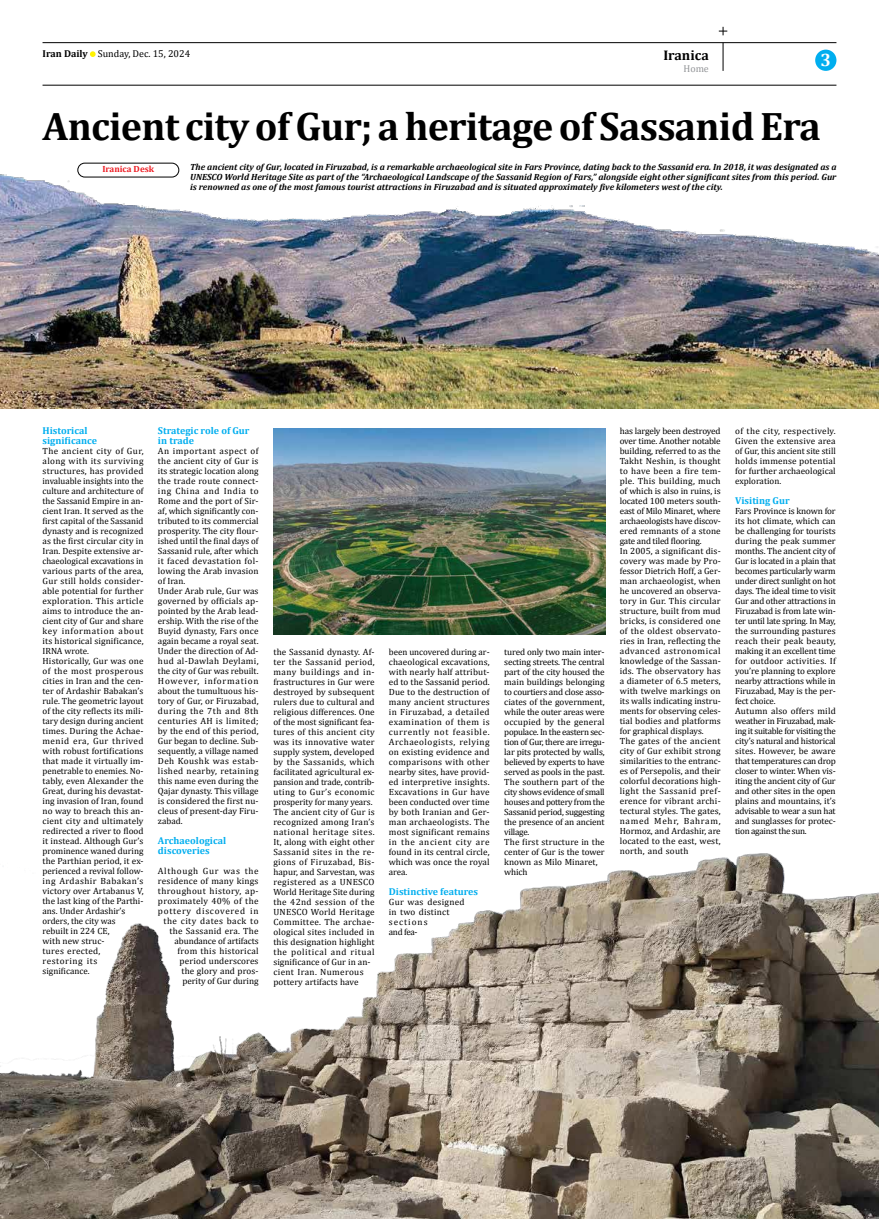
<style>
.page{position:relative;width:879px;height:1219px;background:#fff}
.page>*{position:absolute;margin:0;border:0;box-sizing:border-box;transform-origin:0 0}
.t1{font:700 40px "Cambria";letter-spacing:-.02em;color:#000}
.t2{font:700 18px "Cambria";color:#fff}
.t3{font:700 14px "Cambria";color:#000}
.t4{font:700 10px/10px "Cambria";color:#00aeef}
.t5{font:10px "Cambria";color:#000}
.t6{font:10px "Cambria";color:#939598}
.t7{font:9px/10px "Cambria";color:#000}
.t8{font:9px/10px "Cambria";letter-spacing:-.02em;color:#000}
.t9{font:italic 700 9px/10px "Cambria";color:#000;text-align:justify}
.t10{font:9px/10px "Cambria";letter-spacing:.025em;color:#000;text-align:right}
.t11{font:9px/10px "Cambria";letter-spacing:.03em;color:#000}
.t12{font:700 9px "Cambria";color:#ed1d24}
.s1{font-weight:700}
</style>
<div class="page">
<img style="left:0;top:853px;width:879px;height:366px">
<img style="left:0;top:26px;width:879px;height:382px">
<img style="left:273px;top:429px;width:332px;height:205px">
<svg style="left:719px;top:27px;width:8px;height:8px"></svg>
<p class="t5" style="left:43px;top:50px;width:149px"><span class="s1">Iran Daily</span> Sunday, Dec. 15, 2024</p>
<h3 class="t3" style="left:663px;top:50px;width:47px">Iranica</h3>
<p class="t6" style="left:683px;top:65px;width:27px">Home</p>
<h2 class="t2" style="left:820px;top:54px;width:12px">3</h2>
<h1 class="t1" style="left:43px;top:98px;width:779px">Ancient city of Gur; a heritage of Sassanid Era</h1>
<p class="t12" style="left:102px;top:163px;width:53px">Iranica Desk</p>
<p class="t9" style="left:190px;top:163px;width:648px">The ancient city of Gur, located in Firuzabad, is a remarkable archaeological site in Fars Province, dating back to the Sassanid era. In 2018, it was designated as a UNESCO World Heritage Site as part of the “Archaeological Landscape of the Sassanid Region of Fars,” alongside eight other significant sites from this period. Gur is renowned as one of the most famous tourist attractions in Firuzabad and is situated approximately five kilometers west of the city.</p>
<p class="t4" style="left:43px;top:427px;width:56px">Historical significance</p>
<p class="t7" style="left:43px;top:447px;width:103px">The ancient city of Gur, along with its surviving structures, has provided invaluable insights into the culture and architecture of the Sassanid Empire in an&shy;cient Iran. It served as the first capital of the Sassanid dynasty and is recognized as the first circular city in<br>Iran. Despite extensive ar&shy;chaeological excavations in various parts of the area,<br>Gur still holds consider&shy;able potential for further exploration. This article aims to introduce the an&shy;cient city of Gur and share key information about its historical significance,<br>IRNA wrote.<br>Historically, Gur was one of the most prosperous cities in Iran and the cen&shy;ter of Ardashir Babakan’s rule. The geometric layout of the city reflects its mili&shy;tary design during ancient times. During the Achae&shy;menid era, Gur thrived with robust fortifications that made it virtually im&shy;penetrable to enemies. No&shy;tably, even Alexander the<br>Great, during his devastat&shy;ing invasion of Iran, found no way to breach this an&shy;cient city and ultimately redirected a river to flood it instead. Although Gur’s prominence waned during the Parthian period, it ex&shy;perienced a revival follow&shy;ing Ardashir Babakan’s victory over Artabanus V, the last king of the Parthi&shy;ans. Under Ardashir’s orders, the city was rebuilt in 224 CE,<br>with new struc-<br>tures erected,<br>restoring its significance.</p>
<p class="t4" style="left:158px;top:426px;width:93px">Strategic role of Gur in trade</p>
<p class="t7" style="left:158px;top:447px;width:102px">An important aspect of the ancient city of Gur is its strategic location along the trade route connect&shy;ing China and India to<br>Rome and the port of Sir&shy;af, which significantly con&shy;tributed to its commercial prosperity. The city flour&shy;ished until the final days of<br>Sassanid rule, after which it faced devastation fol&shy;lowing the Arab invasion of Iran.<br>Under Arab rule, Gur was governed by officials ap&shy;pointed by the Arab lead&shy;ership. With the rise of the<br>Buyid dynasty, Fars once again became a royal seat.<br>Under the direction of Ad&shy;hud al-Dawlah Deylami, the city of Gur was rebuilt.<br>However, information about the tumultuous his&shy;tory of Gur, or Firuzabad, during the 7th and 8th centuries AH is limited; by the end of this period,<br>Gur began to decline. Sub&shy;sequently, a village named<br>Deh Koushk was estab&shy;lished nearby, retaining this name even during the<br>Qajar dynasty. This village is considered the first nu&shy;cleus of present-day Firu&shy;zabad.</p>
<p class="t4" style="left:158px;top:836px;width:70px">Archaeological discoveries</p>
<p class="t10" style="left:158px;top:867px;width:102px">Although Gur was the residence of many kings throughout history, ap&shy;proximately 40% of the pottery discovered in the city dates back to the Sassanid era. The abundance of artifacts from this historical period underscores<br>the glory and pros&shy;perity of Gur during</p>
<p class="t7" style="left:273px;top:648px;width:103px">the Sassanid dynasty. Af&shy;ter the Sassanid period, many buildings and in&shy;frastructures in Gur were destroyed by subsequent rulers due to cultural and religious differences. One of the most significant fea&shy;tures of this ancient city was its innovative water supply system, developed by the Sassanids, which facilitated agricultural ex&shy;pansion and trade, contrib&shy;uting to Gur’s economic prosperity for many years.<br>The ancient city of Gur is recognized among Iran’s national heritage sites.<br>It, along with eight other<br>Sassanid sites in the re&shy;gions of Firuzabad, Bis&shy;hapur, and Sarvestan, was registered as a UNESCO<br>World Heritage Site during the 42nd session of the<br>UNESCO World Heritage<br>Committee. The archae&shy;ological sites included in this designation highlight the political and ritual significance of Gur in an&shy;cient Iran. Numerous pottery artifacts have</p>
<p class="t7" style="left:389px;top:648px;width:102px;text-align:justify">been uncovered during ar&shy;chaeological excavations, with nearly half attribut&shy;ed to the Sassanid period.<br>Due to the destruction of many ancient structures in Firuzabad, a detailed examination of them is currently not feasible.<br>Archaeologists, relying on existing evidence and comparisons with other nearby sites, have provid&shy;ed interpretive insights.<br>Excavations in Gur have been conducted over time by both Iranian and Ger&shy;man archaeologists. The most significant remains in the ancient city are found in its central circle, which was once the royal area.</p>
<p class="t4" style="left:389px;top:886px;width:91px">Distinctive features</p>
<p class="t11" style="left:389px;top:898px;width:77px">Gur was designed in two distinct sections<br>and fea-</p>
<p class="t8" style="left:504px;top:648px;width:102px">tured only two main inter&shy;secting streets. The central part of the city housed the main buildings belonging to courtiers and close asso&shy;ciates of the government, while the outer areas were occupied by the general populace. In the eastern sec&shy;tion of Gur, there are irregu&shy;lar pits protected by walls, believed by experts to have served as pools in the past.<br>The southern part of the city shows evidence of small houses and pottery from the<br>Sassanid period, suggesting the presence of an ancient village.<br>The first structure in the center of Gur is the tower known as Milo Minaret, which</p>
<p class="t7" style="left:620px;top:426px;width:102px">has largely been destroyed over time. Another notable building, referred to as the<br>Takht Neshin, is thought to have been a fire tem&shy;ple. This building, much of which is also in ruins, is located 100 meters south&shy;east of Milo Minaret, where archaeologists have discov&shy;ered remnants of a stone gate and tiled flooring.<br>In 2005, a significant dis&shy;covery was made by Pro&shy;fessor Dietrich Hoff, a Ger&shy;man archaeologist, when he uncovered an observa&shy;tory in Gur. This circular structure, built from mud bricks, is considered one of the oldest observato&shy;ries in Iran, reflecting the advanced astronomical knowledge of the Sassan&shy;ids. The observatory has a diameter of 6.5 meters, with twelve markings on its walls indicating instru&shy;ments for observing celes&shy;tial bodies and platforms for graphical displays.<br>The gates of the ancient city of Gur exhibit strong similarities to the entranc&shy;es of Persepolis, and their colorful decorations high&shy;light the Sassanid pref&shy;erence for vibrant archi&shy;tectural styles. The gates, named Mehr, Bahram,<br>Hormoz, and Ardashir, are located to the east, west, north, and south</p>
<p class="t7" style="left:735px;top:426px;width:102px;text-align:justify">of the city, respectively.<br>Given the extensive area of Gur, this ancient site still holds immense potential for further archaeological exploration.</p>
<p class="t4" style="left:735px;top:495px;width:56px">Visiting Gur</p>
<p class="t8" style="left:735px;top:506px;width:102px">Fars Province is known for its hot climate, which can be challenging for tourists during the peak summer months. The ancient city of<br>Gur is located in a plain that becomes particularly warm under direct sunlight on hot days. The ideal time to visit<br>Gur and other attractions in<br>Firuzabad is from late win&shy;ter until late spring. In May, the surrounding pastures reach their peak beauty, making it an excellent time for outdoor activities. If you’re planning to explore nearby attractions while in<br>Firuzabad, May is the per&shy;fect choice.<br>Autumn also offers mild weather in Firuzabad, mak&shy;ing it suitable for visiting the city’s natural and historical sites. However, be aware that temperatures can drop closer to winter. When vis&shy;iting the ancient city of Gur and other sites in the open plains and mountains, it’s advisable to wear a sun hat and sunglasses for protec&shy;tion against the sun.</p>
</div>
